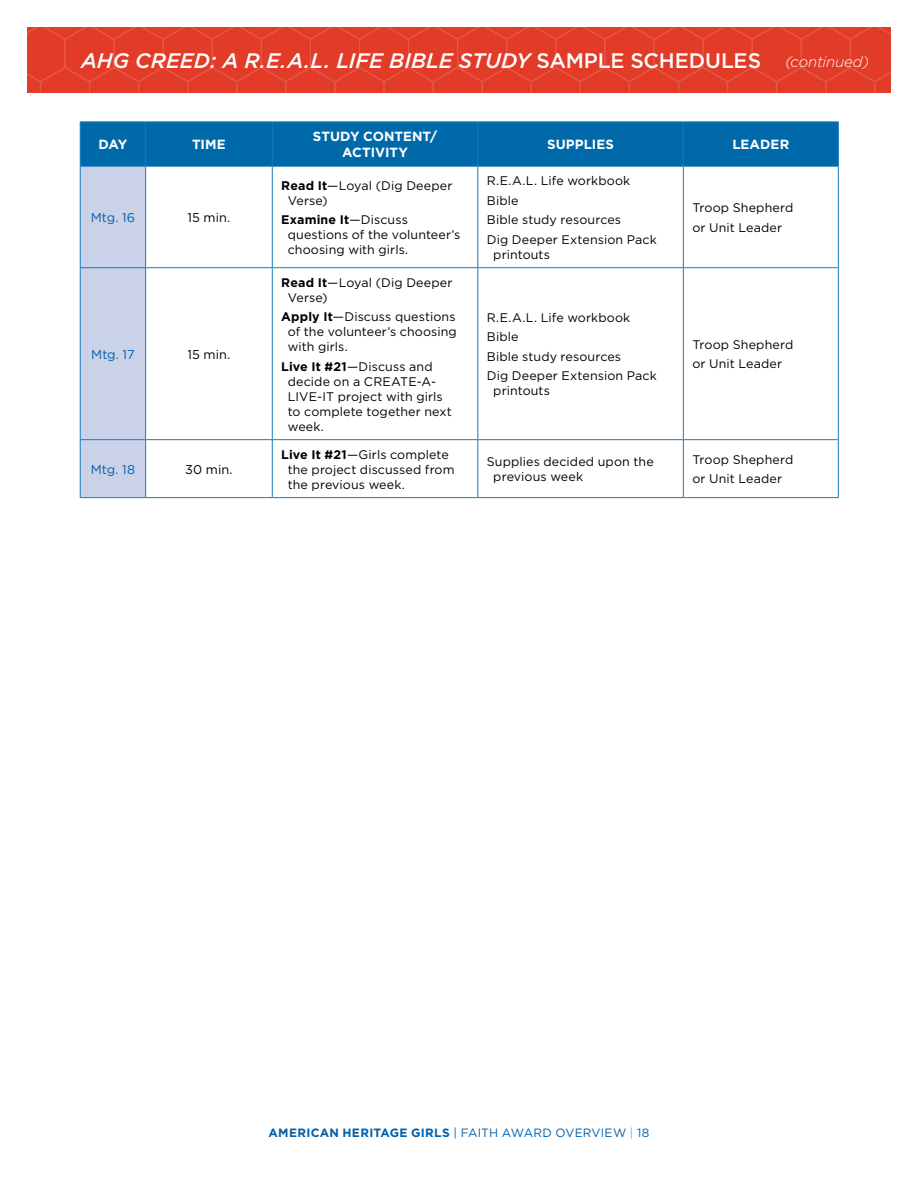
<style>
.page{position:relative;width:918px;height:1188px;background:#fff}
.page>*{position:absolute;margin:0;border:0;box-sizing:border-box;transform-origin:0 0}
.t1{font:italic 500 21px "Gotham";color:#fff}
.t2{font:700 13.35px/15.8px "Gotham";color:#fff;text-align:center}
.t3{font:12.75px "Gotham";letter-spacing:.005em;color:#005fa9}
.t4{font:12.75px "Gotham";letter-spacing:.005em;color:#000}
.t5{font:12.45px/15px "Gotham";letter-spacing:.01em;color:#000}
.t6{font:700 12px "Gotham";letter-spacing:.025em;color:#005fa9}
.s1{font-style:normal}
.s2{font-weight:300;font-size:15px}
.s3{font-weight:700}
.s4{font-weight:400}
.s5{font-weight:400;color:#829bcc}
</style>
<div class="page">
<svg style="left:27px;top:27px;width:864px;height:66px;background:#e23c29"></svg>
<svg style="left:81px;top:123px;width:757px;height:374px;background:#4f92c2"></svg>
<svg style="left:146px;top:167px;width:692px;height:330px"></svg>
<hr style="left:80px;top:122px;width:66px;height:1px;background:#157cb7">
<hr style="left:80px;top:122px;width:1px;height:44px;background:#157cb7">
<hr style="left:146px;top:122px;width:126px;height:1px;background:#157cb7">
<hr style="left:145px;top:122px;width:1px;height:44px;background:#157cb7">
<hr style="left:272px;top:122px;width:206px;height:1px;background:#157cb7">
<hr style="left:272px;top:122px;width:1px;height:44px;background:#157cb7">
<hr style="left:478px;top:122px;width:205px;height:1px;background:#157cb7">
<hr style="left:477px;top:122px;width:1px;height:44px;background:#157cb7">
<hr style="left:683px;top:122px;width:156px;height:1px;background:#157cb7">
<hr style="left:683px;top:122px;width:1px;height:44px;background:#157cb7">
<hr style="left:838px;top:122px;width:1px;height:44px;background:#157cb7">
<hr style="left:80px;top:166px;width:66px;height:1px;background:#157cb7">
<hr style="left:80px;top:167px;width:1px;height:100px;background:#157cb7">
<hr style="left:146px;top:166px;width:126px;height:1px;background:#157cb7">
<hr style="left:145px;top:167px;width:1px;height:100px;background:#157cb7">
<hr style="left:272px;top:166px;width:206px;height:1px;background:#157cb7">
<hr style="left:272px;top:167px;width:1px;height:100px;background:#157cb7">
<hr style="left:478px;top:166px;width:205px;height:1px;background:#157cb7">
<hr style="left:477px;top:167px;width:1px;height:100px;background:#157cb7">
<hr style="left:683px;top:166px;width:156px;height:1px;background:#157cb7">
<hr style="left:683px;top:167px;width:1px;height:100px;background:#157cb7">
<hr style="left:838px;top:167px;width:1px;height:100px;background:#157cb7">
<hr style="left:80px;top:267px;width:66px;height:1px;background:#157cb7">
<hr style="left:80px;top:268px;width:1px;height:171px;background:#157cb7">
<hr style="left:146px;top:267px;width:126px;height:1px;background:#157cb7">
<hr style="left:145px;top:268px;width:1px;height:171px;background:#157cb7">
<hr style="left:272px;top:267px;width:206px;height:1px;background:#157cb7">
<hr style="left:272px;top:268px;width:1px;height:171px;background:#157cb7">
<hr style="left:478px;top:267px;width:205px;height:1px;background:#157cb7">
<hr style="left:477px;top:268px;width:1px;height:171px;background:#157cb7">
<hr style="left:683px;top:267px;width:156px;height:1px;background:#157cb7">
<hr style="left:683px;top:268px;width:1px;height:171px;background:#157cb7">
<hr style="left:838px;top:268px;width:1px;height:171px;background:#157cb7">
<hr style="left:80px;top:439px;width:66px;height:1px;background:#157cb7">
<hr style="left:80px;top:440px;width:1px;height:57px;background:#157cb7">
<hr style="left:146px;top:439px;width:126px;height:1px;background:#157cb7">
<hr style="left:145px;top:440px;width:1px;height:57px;background:#157cb7">
<hr style="left:272px;top:439px;width:206px;height:1px;background:#157cb7">
<hr style="left:272px;top:440px;width:1px;height:57px;background:#157cb7">
<hr style="left:478px;top:439px;width:205px;height:1px;background:#157cb7">
<hr style="left:477px;top:440px;width:1px;height:57px;background:#157cb7">
<hr style="left:683px;top:439px;width:156px;height:1px;background:#157cb7">
<hr style="left:683px;top:440px;width:1px;height:57px;background:#157cb7">
<hr style="left:838px;top:440px;width:1px;height:57px;background:#157cb7">
<hr style="left:80px;top:497px;width:66px;height:1px;background:#157cb7">
<hr style="left:146px;top:497px;width:126px;height:1px;background:#157cb7">
<hr style="left:272px;top:497px;width:206px;height:1px;background:#157cb7">
<hr style="left:478px;top:497px;width:205px;height:1px;background:#157cb7">
<hr style="left:683px;top:497px;width:156px;height:1px;background:#157cb7">
<h1 class="t1" style="left:81px;top:47px;width:790px">AHG CREED: A R.E.A.L. LIFE BIBLE STUDY <span class="s1">SAMPLE SCHEDULES</span> <span class="s2">(continued)</span></h1>
<p class="t2" style="left:99px;top:137px;width:30px">DAY</p>
<p class="t2" style="left:192px;top:137px;width:35px">TIME</p>
<p class="t2" style="left:313px;top:129px;width:126px">STUDY CONTENT/<br>ACTIVITY</p>
<p class="t2" style="left:547px;top:137px;width:68px">SUPPLIES</p>
<p class="t2" style="left:732px;top:137px;width:58px">LEADER</p>
<p class="t3" style="left:91px;top:209px;width:46px">Mtg. 16</p>
<p class="t4" style="left:188px;top:209px;width:44px">15 min.</p>
<p class="t3" style="left:91px;top:346px;width:45px">Mtg. 17</p>
<p class="t4" style="left:188px;top:346px;width:44px">15 min.</p>
<p class="t3" style="left:91px;top:461px;width:46px">Mtg. 18</p>
<p class="t4" style="left:185px;top:461px;width:49px">30 min.</p>
<p class="t5" style="left:288px;top:178px;width:166px;text-indent:-6px"><span class="s3">Read It</span>—Loyal (Dig Deeper<br>Verse)</p>
<p class="t5" style="left:288px;top:212px;width:174px;text-indent:-6px"><span class="s3">Examine It</span>—Discuss questions of the volunteer’s choosing with girls.</p>
<p class="t5" style="left:288px;top:274px;width:166px;text-indent:-6px"><span class="s3">Read It</span>—Loyal (Dig Deeper<br>Verse)</p>
<p class="t5" style="left:288px;top:309px;width:171px;text-align:justify;text-indent:-6px"><span class="s3">Apply It</span>—Discuss questions of the volunteer’s choosing with girls.</p>
<p class="t5" style="left:288px;top:358px;width:166px;text-indent:-6px"><span class="s3">Live It #21</span>—Discuss and decide on a CREATE-A-<br>LIVE-IT project with girls to complete together next week.</p>
<p class="t5" style="left:487px;top:171px;width:172px;line-height:19.5px">R.E.A.L. Life workbook<br>Bible<br>Bible study resources<br>Dig Deeper Extension Pack</p>
<p class="t5" style="left:493px;top:247px;width:58px">printouts</p>
<p class="t5" style="left:487px;top:308px;width:172px;line-height:19.5px">R.E.A.L. Life workbook<br>Bible<br>Bible study resources<br>Dig Deeper Extension Pack</p>
<p class="t5" style="left:493px;top:383px;width:58px">printouts</p>
<p class="t5" style="left:692px;top:198px;width:102px;line-height:19.5px">Troop Shepherd or Unit Leader</p>
<p class="t5" style="left:692px;top:334px;width:102px;line-height:19.5px">Troop Shepherd or Unit Leader</p>
<p class="t5" style="left:288px;top:446px;width:168px;text-indent:-6px"><span class="s3">Live It #21</span>—Girls complete the project discussed from the previous week.</p>
<p class="t5" style="left:493px;top:454px;width:162px;text-indent:-6px">Supplies decided upon the previous week</p>
<p class="t5" style="left:692px;top:449px;width:102px;line-height:19.5px">Troop Shepherd or Unit Leader</p>
<p class="t6" style="left:269px;top:1125px;width:382px">AMERICAN HERITAGE GIRLS <span class="s4">| FAITH AWARD OVERVIEW</span> <span class="s5">|</span> <span class="s4">18</span></p>
</div>
